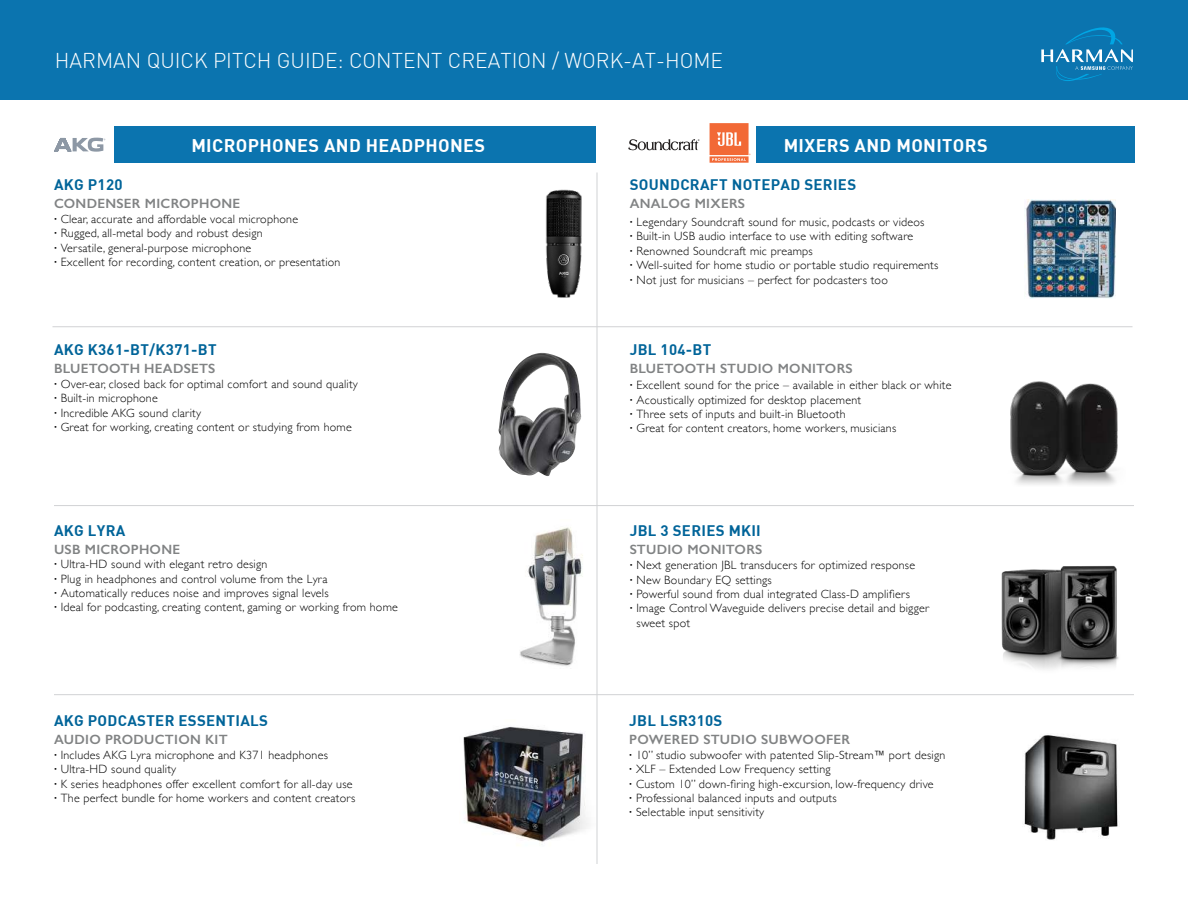
<style>
.page{position:relative;width:1188px;height:918px;background:#fff}
.page>*{position:absolute;margin:0;border:0;box-sizing:border-box;transform-origin:0 0}
.t1{font:300 21px "DIN";color:#fff}
.t2{font:18px "DIN Bold";letter-spacing:.02em;color:#fff}
.t3{font:15px "DIN Bold";letter-spacing:.02em;color:#006499}
.t4{font:600 13.5px "Gill Sans";letter-spacing:.02em;color:#818384}
.t5{font:300 12px/14.4px "Gill Sans";letter-spacing:.02em;color:#020202}
.s1{font-weight:600}
</style>
<div class="page">
<div style="left:0;top:0;width:1188px;height:100px;background:#0b74af"></div>
<svg style="left:1041px;top:27px;width:92px;height:54px"></svg>
<div style="left:54px;top:127px;width:542px;height:36px;background:#0b74af"></div>
<div style="left:45px;top:118px;width:68px;height:52px;background:#fff"></div>
<hr style="left:597px;top:172px;width:1px;height:692px;background:#d1d2d4">
<hr style="left:53px;top:326px;width:1080px;height:1px;background:#d1d2d4">
<hr style="left:54px;top:505px;width:1080px;height:1px;background:#d1d2d4">
<hr style="left:54px;top:694px;width:1080px;height:1px;background:#d1d2d4">
<div style="left:636px;top:127px;width:499px;height:36px;background:#0b74af"></div>
<div style="left:620px;top:118px;width:136px;height:52px;background:#fff"></div>
<svg style="left:710px;top:123px;width:41px;height:40px;background:#f48a62"></svg>
<svg style="left:54px;top:138px;width:51px;height:14px"></svg>
<svg style="left:628px;top:139px;width:71px;height:11px"></svg>
<img style="left:519px;top:527px;width:64px;height:139px">
<img style="left:463px;top:726px;width:126px;height:116px">
<img style="left:545px;top:189px;width:37px;height:109px">
<img style="left:498px;top:353px;width:84px;height:123px">
<img style="left:1024px;top:199px;width:91px;height:100px">
<img style="left:1010px;top:381px;width:108px;height:104px">
<img style="left:1001px;top:565px;width:118px;height:105px">
<img style="left:1024px;top:735px;width:94px;height:105px">
<h1 class="t1" style="left:55px;top:48px;width:670px">HARMAN QUICK PITCH GUIDE: CONTENT CREATION / WORK-AT-HOME</h1>
<h2 class="t2" style="left:191px;top:136px;width:295px">MICROPHONES AND HEADPHONES</h2>
<h2 class="t2" style="left:784px;top:136px;width:205px">MIXERS AND MONITORS</h2>
<p class="t3" style="left:54px;top:176px;width:70px">AKG P120</p>
<p class="t4" style="left:54px;top:196px;width:188px">CONDENSER MICROPHONE</p>
<p class="t5" style="left:54px;top:213px;width:288px"><span class="s1">·</span> Clear, accurate and affordable vocal microphone<br><span class="s1">·</span> Rugged, all-metal body and robust design<br><span class="s1">·</span> Versatile, general-purpose microphone<br><span class="s1">·</span> Excellent for recording, content creation, or presentation</p>
<p class="t3" style="left:54px;top:341px;width:164px">AKG K361-BT/K371-BT</p>
<p class="t4" style="left:54px;top:361px;width:163px">BLUETOOTH HEADSETS</p>
<p class="t5" style="left:54px;top:378px;width:305px"><span class="s1">·</span> Over-ear, closed back for optimal comfort and sound quality <span class="s1">·</span> Built-in microphone<br><span class="s1">·</span> Incredible AKG sound clarity<br><span class="s1">·</span> Great for working, creating content or studying from home</p>
<p class="t3" style="left:54px;top:522px;width:73px">AKG LYRA</p>
<p class="t4" style="left:54px;top:541px;width:128px">USB MICROPHONE</p>
<p class="t5" style="left:54px;top:558px;width:345px"><span class="s1">·</span> Ultra-HD sound with elegant retro design<br><span class="s1">·</span> Plug in headphones and control volume from the Lyra<br><span class="s1">·</span> Automatically reduces noise and improves signal levels<br><span class="s1">·</span> Ideal for podcasting, creating content, gaming or working from home</p>
<p class="t3" style="left:54px;top:712px;width:216px">AKG PODCASTER ESSENTIALS</p>
<p class="t4" style="left:54px;top:732px;width:175px">AUDIO PRODUCTION KIT</p>
<p class="t5" style="left:54px;top:749px;width:303px"><span class="s1">·</span> Includes AKG Lyra microphone and K371 headphones<br><span class="s1">·</span> Ultra-HD sound quality<br><span class="s1">·</span> K series headphones offer excellent comfort for all-day use <span class="s1">·</span> The perfect bundle for home workers and content creators</p>
<p class="t3" style="left:630px;top:176px;width:228px">SOUNDCRAFT NOTEPAD SERIES</p>
<p class="t4" style="left:630px;top:196px;width:117px">ANALOG MIXERS</p>
<p class="t5" style="left:630px;top:216px;width:310px"><span class="s1">·</span> Legendary Soundcraft sound for music, podcasts or videos<br><span class="s1">·</span> Built-in USB audio interface to use with editing software<br><span class="s1">·</span> Renowned Soundcraft mic preamps<br><span class="s1">·</span> Well-suited for home studio or portable studio requirements <span class="s1">·</span> Not just for musicians – perfect for podcasters too</p>
<p class="t3" style="left:630px;top:341px;width:83px">JBL 104-BT</p>
<p class="t4" style="left:630px;top:361px;width:224px">BLUETOOTH STUDIO MONITORS</p>
<p class="t5" style="left:630px;top:379px;width:323px"><span class="s1">·</span> Excellent sound for the price – available in either black or white <span class="s1">·</span> Acoustically optimized for desktop placement<br><span class="s1">·</span> Three sets of inputs and built-in Bluetooth<br><span class="s1">·</span> Great for content creators, home workers, musicians</p>
<p class="t3" style="left:630px;top:522px;width:133px">JBL 3 SERIES MKII</p>
<p class="t4" style="left:630px;top:541px;width:134px">STUDIO MONITORS</p>
<p class="t5" style="left:630px;top:559px;width:287px"><span class="s1">·</span> Next generation JBL transducers for optimized response</p>
<p class="t5" style="left:630px;top:573px;width:144px"><span class="s1">·</span> New Boundary EQ settings</p>
<p class="t5" style="left:630px;top:586px;width:282px"><span class="s1">·</span> Powerful sound from dual integrated Class-D amplifiers</p>
<p class="t5" style="left:630px;top:602px;width:301px"><span class="s1">·</span> Image Control Waveguide delivers precise detail and bigger</p>
<p class="t5" style="left:637px;top:617px;width:55px">sweet spot</p>
<p class="t3" style="left:629px;top:712px;width:95px">JBL LSR310S</p>
<p class="t4" style="left:629px;top:732px;width:223px">POWERED STUDIO SUBWOOFER</p>
<p class="t5" style="left:629px;top:748px;width:317px"><span class="s1">·</span> 10” studio subwoofer with patented Slip-Stream™ port design <span class="s1">·</span> XLF – Extended Low Frequency setting<br><span class="s1">·</span> Custom 10” down-firing high-excursion, low-frequency drive<br><span class="s1">·</span> Professional balanced inputs and outputs<br><span class="s1">·</span> Selectable input sensitivity</p>
</div>
